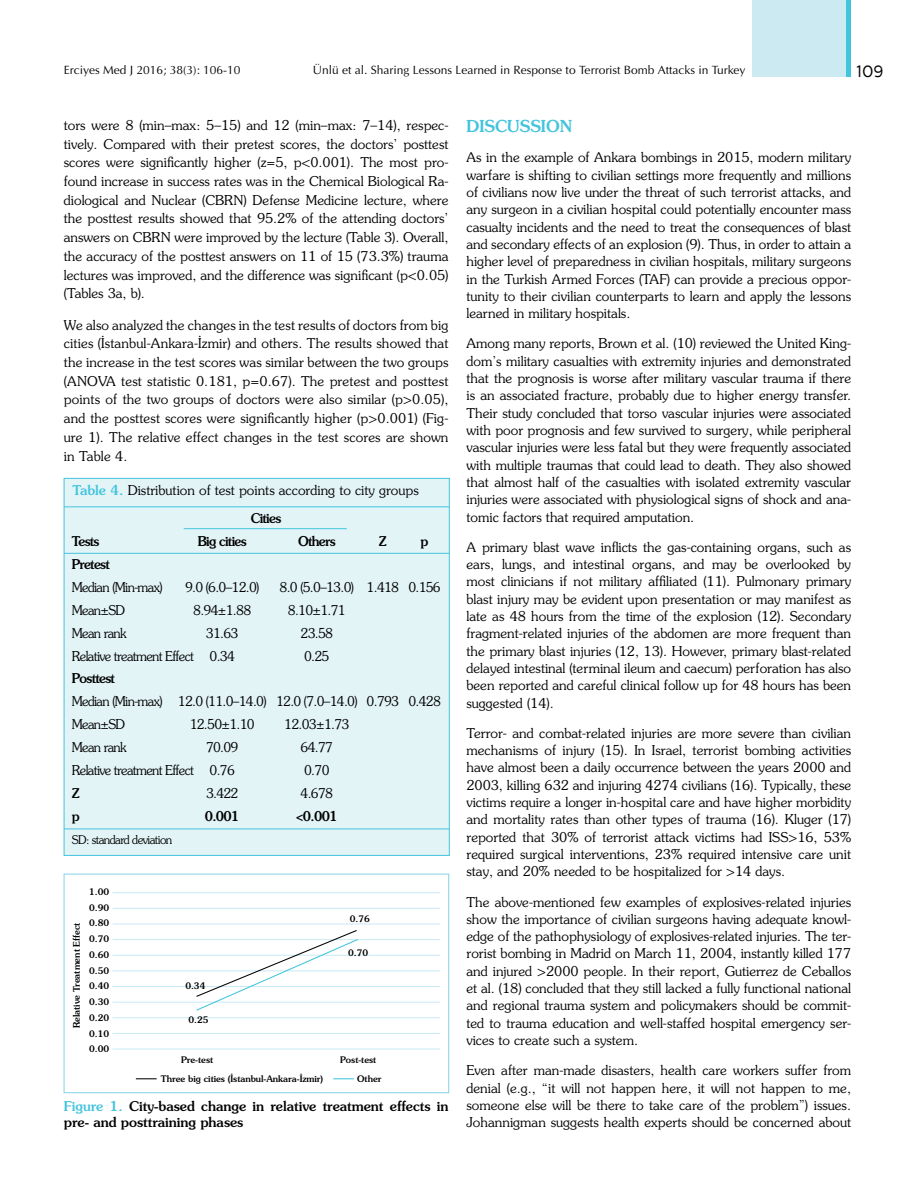
<style>
.page{position:relative;width:915px;height:1191px;background:#fff}
.page>*{position:absolute;margin:0;border:0;box-sizing:border-box;transform-origin:0 0}
.t1{font:500 16.5px "Souvenir Std";color:#42c4dd}
.t2{font:16.5px "Centrale Sans";color:#000}
.t3{font:300 13.5px/17.2px "Souvenir Std";color:#000;text-align:justify}
.t4{font:300 13.5px/23px "Souvenir Std";letter-spacing:-.05em;color:#000;scale:.96 1}
.t5{font:300 13.5px "Souvenir Std";color:#000;scale:.96 1}
.t6{font:500 13.5px/16.2px "Souvenir Std";color:#000}
.t7{font:500 13.5px "Souvenir Std";color:#000;scale:.96 1}
.t8{font:500 13.5px "Souvenir Std";letter-spacing:-.05em;color:#000;scale:.96 1}
.t9{font:12px "Optima Normal Tr";color:#000}
.t10{font:300 12px "Souvenir Std";letter-spacing:-.05em;color:#000;scale:.96 1}
.t11{font:500 9px/15.8px "Souvenir Std";color:#000;text-align:justify}
.s1{font-weight:500;color:#42c4dd}
.s2{font-weight:500}
.s3{color:#42c4dd}
</style>
<div class="page">
<div style="left:752px;top:0;width:98px;height:77px;background:#cbeaf2"></div>
<hr style="left:846px;top:0;width:4px;height:77px;background:#42c4dd">
<div style="left:64px;top:478px;width:385px;height:377px;background:#e3f4f7"></div>
<hr style="left:64px;top:553px;width:385px;height:1px;background:#42c4dd">
<hr style="left:184px;top:528px;width:163px;height:1px;background:#42c4dd">
<hr style="left:64px;top:828px;width:385px;height:1px;background:#42c4dd">
<hr style="left:64px;top:506px;width:385px;height:1px;background:#42c4dd">
<div style="left:64px;top:874px;width:385px;height:219px;border:1px solid #86d3e6"></div>
<hr style="left:112px;top:892px;width:328px;height:1px;background:#c8eaf5">
<hr style="left:112px;top:955px;width:328px;height:1px;background:#c8eaf5">
<hr style="left:112px;top:1017px;width:328px;height:1px;background:#c8eaf5">
<hr style="left:112px;top:923px;width:328px;height:1px;background:#c8eaf5">
<hr style="left:112px;top:986px;width:328px;height:1px;background:#c8eaf5">
<hr style="left:112px;top:1048px;width:328px;height:1px;background:#c8eaf5">
<hr style="left:112px;top:908px;width:328px;height:1px;background:#c8eaf5">
<hr style="left:112px;top:970px;width:328px;height:1px;background:#c8eaf5">
<hr style="left:112px;top:1033px;width:328px;height:1px;background:#c8eaf5">
<hr style="left:112px;top:939px;width:328px;height:1px;background:#c8eaf5">
<hr style="left:112px;top:1002px;width:328px;height:1px;background:#c8eaf5">
<svg style="left:195px;top:930px;width:164px;height:81px"></svg>
<svg style="left:136px;top:1078px;width:20px;height:1px"></svg>
<svg style="left:333px;top:1078px;width:21px;height:1px"></svg>
<p class="t9" style="left:64px;top:62px;width:178px">Erciyes Med J 2016; 38(3): 106-10</p>
<p class="t9" style="left:313px;top:62px;width:434px">Ünlü et al. Sharing Lessons Learned in Response to Terrorist Bomb Attacks in Turkey</p>
<p class="t2" style="left:856px;top:62px;width:29px">109</p>
<p class="t3" style="left:64px;top:116px;width:386px;line-height:18.8px">tors were 8 (min–max: 5–15) and 12 (min–max: 7–14), respec&shy;tively. Compared with their pretest scores, the doctors’ posttest scores were significantly higher (z=5, p&lt;0.001). The most pro&shy;found increase in success rates was in the Chemical Biological Ra&shy;diological and Nuclear (CBRN) Defense Medicine lecture, where the posttest results showed that 95.2% of the attending doctors’ answers on CBRN were improved by the lecture (Table 3). Overall, the accuracy of the posttest answers on 11 of 15 (73.3%) trauma lectures was improved, and the difference was significant (p&lt;0.05) (Tables 3a, b).</p>
<p class="t3" style="left:64px;top:315px;width:386px;line-height:18.8px">We also analyzed the changes in the test results of doctors from big cities (İstanbul-Ankara-İzmir) and others. The results showed that the increase in the test scores was similar between the two groups (ANOVA test statistic 0.181, p=0.67). The pretest and posttest points of the two groups of doctors were also similar (p&gt;0.05), and the posttest scores were significantly higher (p&gt;0.001) (Fig&shy;ure 1). The relative effect changes in the test scores are shown in Table 4.</p>
<p class="t3" style="left:250px;top:477px;width:169px;line-height:27.8px;text-indent:-178px"><span class="s1">Table 4.</span> Distribution of test points according to city groups<br><span class="s2">Cities</span></p>
<p class="t7" style="left:72px;top:533px;width:30px">Tests</p>
<p class="t8" style="left:198px;top:533px;width:52px">Big cities</p>
<p class="t7" style="left:298px;top:533px;width:41px">Others</p>
<p class="t7" style="left:379px;top:533px;width:10px">Z</p>
<p class="t7" style="left:420px;top:533px;width:10px">p</p>
<p class="t8" style="left:72px;top:556px;width:41px">Pretest</p>
<p class="t4" style="left:72px;top:575px;width:96px">Median (Min-max)</p>
<p class="t5" style="left:185px;top:579px;width:79px">9.0 (6.0–12.0)</p>
<p class="t5" style="left:279px;top:579px;width:169px">8.0 (5.0–13.0) 1.418 0.156</p>
<p class="t5" style="left:72px;top:602px;width:57px">Mean±SD</p>
<p class="t5" style="left:193px;top:602px;width:62px">8.94±1.88</p>
<p class="t5" style="left:288px;top:602px;width:62px">8.10±1.71</p>
<p class="t4" style="left:72px;top:621px;width:59px">Mean rank</p>
<p class="t5" style="left:206px;top:625px;width:35px">31.63</p>
<p class="t5" style="left:300px;top:625px;width:35px">23.58</p>
<p class="t4" style="left:72px;top:644px;width:171px">Relative treatment Effect 0.34</p>
<p class="t5" style="left:304px;top:647px;width:28px">0.25</p>
<p class="t8" style="left:72px;top:670px;width:47px">Posttest</p>
<p class="t4" style="left:72px;top:690px;width:386px">Median (Min-max) 12.0 (11.0–14.0) 12.0 (7.0–14.0) 0.793 0.428<br>Mean±SD</p>
<p class="t5" style="left:190px;top:716px;width:69px">12.50±1.10</p>
<p class="t5" style="left:284px;top:716px;width:69px">12.03±1.73</p>
<p class="t4" style="left:72px;top:736px;width:59px">Mean rank</p>
<p class="t5" style="left:206px;top:739px;width:35px">70.09</p>
<p class="t5" style="left:300px;top:739px;width:35px">64.77</p>
<p class="t4" style="left:72px;top:758px;width:171px">Relative treatment Effect 0.76</p>
<p class="t5" style="left:304px;top:762px;width:28px">0.70</p>
<p class="t7" style="left:72px;top:785px;width:10px">Z</p>
<p class="t5" style="left:206px;top:785px;width:35px">3.422</p>
<p class="t5" style="left:300px;top:785px;width:35px">4.678</p>
<p class="t7" style="left:72px;top:807px;width:10px">p</p>
<p class="t7" style="left:205px;top:807px;width:38px">0.001</p>
<p class="t7" style="left:296px;top:807px;width:45px">&lt;0.001</p>
<p class="t10" style="left:72px;top:832px;width:106px">SD: standard deviation</p>
<p class="t11" style="left:69px;top:1028px;width:107px;rotate:-90deg">Relative Treatment Effect</p>
<p class="t11" style="left:89px;top:883px;width:22px">1.00<br>0.90<br>0.80<br>0.70<br>0.60<br>0.50<br>0.40<br>0.30<br>0.20<br>0.10<br>0.00</p>
<p class="t11" style="left:185px;top:977px;width:22px">0.34</p>
<p class="t11" style="left:188px;top:1011px;width:22px">0.25</p>
<p class="t11" style="left:349px;top:910px;width:22px">0.76</p>
<p class="t11" style="left:348px;top:944px;width:22px">0.70</p>
<p class="t11" style="left:181px;top:1051px;width:34px">Pre-test</p>
<p class="t11" style="left:340px;top:1051px;width:38px">Post-test</p>
<p class="t11" style="left:161px;top:1070px;width:164px">Three big cities (İstanbul-Ankara-İzmir)</p>
<p class="t11" style="left:357px;top:1070px;width:26px">Other</p>
<p class="t6" style="left:64px;top:1097px;width:386px"><span class="s3">Figure 1.</span> City-based change in relative treatment effects in pre- and posttraining phases</p>
<p class="t1" style="left:466px;top:116px;width:107px">DISCUSSION</p>
<p class="t3" style="left:466px;top:149px;width:386px">As in the example of Ankara bombings in 2015, modern military warfare is shifting to civilian settings more frequently and millions of civilians now live under the threat of such terrorist attacks, and any surgeon in a civilian hospital could potentially encounter mass casualty incidents and the need to treat the consequences of blast and secondary effects of an explosion (9). Thus, in order to attain a higher level of preparedness in civilian hospitals, military surgeons in the Turkish Armed Forces (TAF) can provide a precious oppor&shy;tunity to their civilian counterparts to learn and apply the lessons learned in military hospitals.</p>
<p class="t3" style="left:466px;top:335px;width:386px">Among many reports, Brown et al. (10) reviewed the United King&shy;dom’s military casualties with extremity injuries and demonstrated that the prognosis is worse after military vascular trauma if there is an associated fracture, probably due to higher energy transfer.<br>Their study concluded that torso vascular injuries were associated with poor prognosis and few survived to surgery, while peripheral vascular injuries were less fatal but they were frequently associated with multiple traumas that could lead to death. They also showed that almost half of the casualties with isolated extremity vascular injuries were associated with physiological signs of shock and ana&shy;tomic factors that required amputation.</p>
<p class="t3" style="left:466px;top:538px;width:386px">A primary blast wave inflicts the gas-containing organs, such as ears, lungs, and intestinal organs, and may be overlooked by most clinicians if not military affiliated (11). Pulmonary primary blast injury may be evident upon presentation or may manifest as late as 48 hours from the time of the explosion (12). Secondary fragment-related injuries of the abdomen are more frequent than the primary blast injuries (12, 13). However, primary blast-related delayed intestinal (terminal ileum and caecum) perforation has also been reported and careful clinical follow up for 48 hours has been suggested (14).</p>
<p class="t3" style="left:466px;top:724px;width:386px">Terror- and combat-related injuries are more severe than civilian mechanisms of injury (15). In Israel, terrorist bombing activities have almost been a daily occurrence between the years 2000 and 2003, killing 632 and injuring 4274 civilians (16). Typically, these victims require a longer in-hospital care and have higher morbidity and mortality rates than other types of trauma (16). Kluger (17) reported that 30% of terrorist attack victims had ISS&gt;16, 53% required surgical interventions, 23% required intensive care unit stay, and 20% needed to be hospitalized for &gt;14 days.</p>
<p class="t3" style="left:466px;top:893px;width:386px">The above-mentioned few examples of explosives-related injuries show the importance of civilian surgeons having adequate knowl&shy;edge of the pathophysiology of explosives-related injuries. The ter&shy;rorist bombing in Madrid on March 11, 2004, instantly killed 177 and injured &gt;2000 people. In their report, Gutierrez de Ceballos et al. (18) concluded that they still lacked a fully functional national and regional trauma system and policymakers should be commit&shy;ted to trauma education and well-staffed hospital emergency ser&shy;vices to create such a system.</p>
<p class="t3" style="left:466px;top:1061px;width:386px">Even after man-made disasters, health care workers suffer from denial (e.g., “it will not happen here, it will not happen to me, someone else will be there to take care of the problem”) issues.<br>Johannigman suggests health experts should be concerned about</p>
</div>
